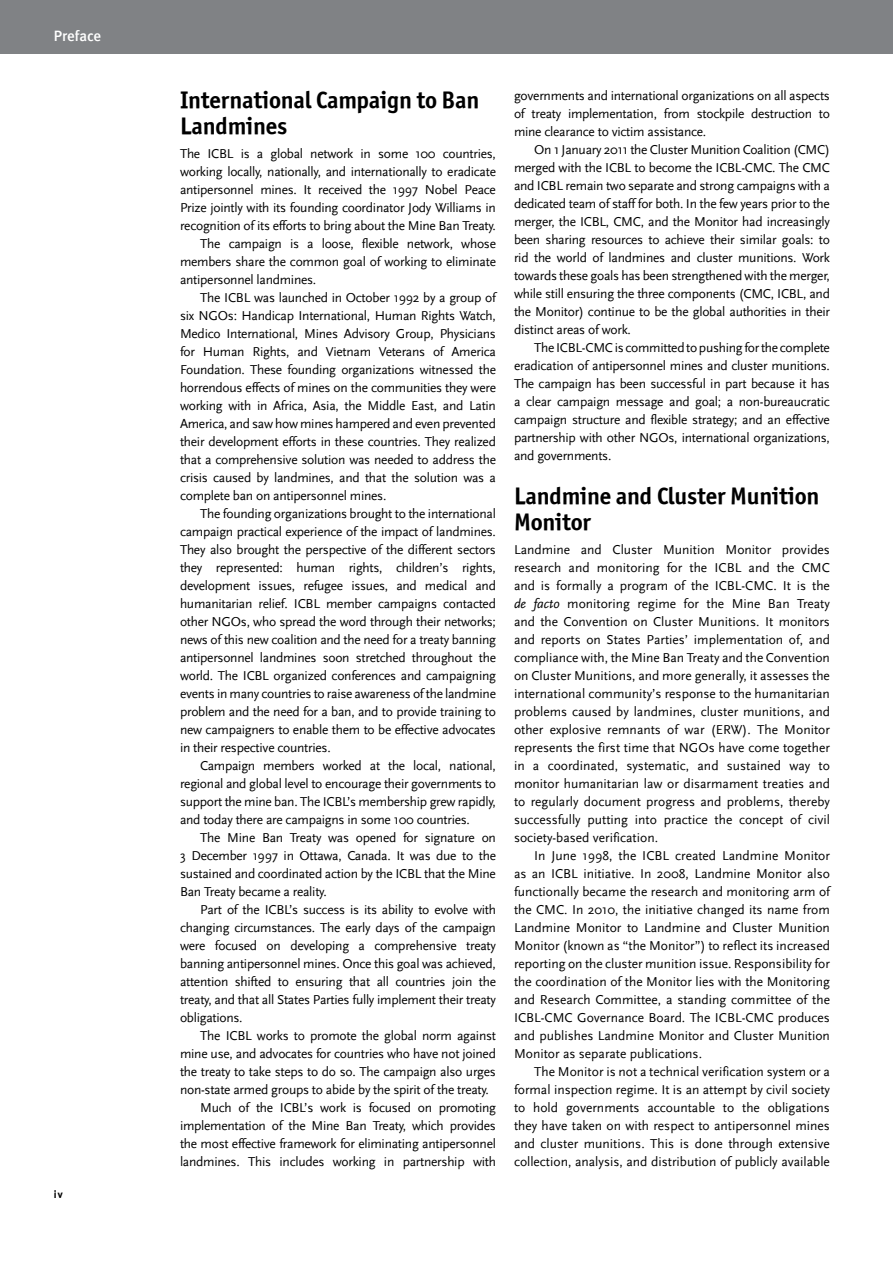
<style>
.page{position:relative;width:893px;height:1263px;background:#fff}
.page>*{position:absolute;margin:0;border:0;box-sizing:border-box;transform-origin:0 0}
.t1{font:24px/25.5px "Officina Sans ITCTT Bold";letter-spacing:-.01em;color:#000}
.t2{font:500 15px "Meta";letter-spacing:-.005em;color:#fff}
.t3{font:13.5px/18px "Scala Sans";letter-spacing:-.02em;color:#000;text-align:justify}
.t4{font:700 10.5px "Meta";color:#000}
.s1{font-style:italic}
</style>
<div class="page">
<div style="left:0;top:0;width:893px;height:54px;background:#808285"></div>
<p class="t2" style="left:54px;top:27px;width:49px">Preface</p>
<p class="t4" style="left:54px;top:1188px;width:10px">iv</p>
<h1 class="t1" style="left:180px;top:87px;width:301px">International Campaign to Ban<br>Landmines</h1>
<p class="t3" style="left:180px;top:145px;width:317px">The ICBL is a global network in some 100 countries,</p>
<p class="t3" style="left:180px;top:163px;width:317px">working locally, nationally, and internationally to eradicate</p>
<p class="t3" style="left:180px;top:181px;width:317px">antipersonnel mines. It received the 1997 Nobel Peace</p>
<p class="t3" style="left:180px;top:199px;width:317px">Prize jointly with its founding coordinator Jody Williams in</p>
<p class="t3" style="left:180px;top:217px;width:317px">recognition of its efforts to bring about the Mine Ban Treaty.</p>
<p class="t3" style="left:200px;top:235px;width:297px">The campaign is a loose, flexible network, whose</p>
<p class="t3" style="left:180px;top:253px;width:317px">members share the common goal of working to eliminate</p>
<p class="t3" style="left:180px;top:271px;width:138px">antipersonnel landmines.</p>
<p class="t3" style="left:200px;top:289px;width:297px">The ICBL was launched in October 1992 by a group of</p>
<p class="t3" style="left:180px;top:307px;width:317px">six NGOs: Handicap International, Human Rights Watch,</p>
<p class="t3" style="left:180px;top:325px;width:317px">Medico International, Mines Advisory Group, Physicians</p>
<p class="t3" style="left:180px;top:343px;width:317px">for Human Rights, and Vietnam Veterans of America</p>
<p class="t3" style="left:180px;top:361px;width:317px">Foundation. These founding organizations witnessed the</p>
<p class="t3" style="left:180px;top:379px;width:317px">horrendous effects of mines on the communities they were</p>
<p class="t3" style="left:180px;top:397px;width:317px">working with in Africa, Asia, the Middle East, and Latin</p>
<p class="t3" style="left:180px;top:415px;width:317px">America, and saw how mines hampered and even prevented</p>
<p class="t3" style="left:180px;top:433px;width:317px">their development efforts in these countries. They realized</p>
<p class="t3" style="left:180px;top:451px;width:317px">that a comprehensive solution was needed to address the</p>
<p class="t3" style="left:180px;top:469px;width:317px">crisis caused by landmines, and that the solution was a</p>
<p class="t3" style="left:180px;top:487px;width:208px">complete ban on antipersonnel mines.</p>
<p class="t3" style="left:200px;top:505px;width:297px">The founding organizations brought to the international</p>
<p class="t3" style="left:180px;top:523px;width:317px">campaign practical experience of the impact of landmines.</p>
<p class="t3" style="left:180px;top:541px;width:317px">They also brought the perspective of the different sectors</p>
<p class="t3" style="left:180px;top:559px;width:317px">they represented: human rights, children’s rights,</p>
<p class="t3" style="left:180px;top:577px;width:317px">development issues, refugee issues, and medical and</p>
<p class="t3" style="left:180px;top:595px;width:317px">humanitarian relief. ICBL member campaigns contacted</p>
<p class="t3" style="left:180px;top:613px;width:317px">other NGOs, who spread the word through their networks;</p>
<p class="t3" style="left:180px;top:631px;width:318px">news of this new coalition and the need for a treaty banning</p>
<p class="t3" style="left:180px;top:649px;width:317px">antipersonnel landmines soon stretched throughout the</p>
<p class="t3" style="left:180px;top:667px;width:317px">world. The ICBL organized conferences and campaigning</p>
<p class="t3" style="left:180px;top:685px;width:317px">events in many countries to raise awareness of the landmine</p>
<p class="t3" style="left:180px;top:703px;width:318px">problem and the need for a ban, and to provide training to</p>
<p class="t3" style="left:180px;top:721px;width:317px">new campaigners to enable them to be effective advocates</p>
<p class="t3" style="left:180px;top:739px;width:152px">in their respective countries.</p>
<p class="t3" style="left:200px;top:757px;width:297px">Campaign members worked at the local, national,</p>
<p class="t3" style="left:180px;top:775px;width:317px">regional and global level to encourage their governments to</p>
<p class="t3" style="left:180px;top:793px;width:317px">support the mine ban. The ICBL’s membership grew rapidly,</p>
<p class="t3" style="left:180px;top:811px;width:291px">and today there are campaigns in some 100 countries.</p>
<p class="t3" style="left:200px;top:829px;width:297px">The Mine Ban Treaty was opened for signature on</p>
<p class="t3" style="left:180px;top:847px;width:317px">3 December 1997 in Ottawa, Canada. It was due to the</p>
<p class="t3" style="left:180px;top:865px;width:317px">sustained and coordinated action by the ICBL that the Mine</p>
<p class="t3" style="left:180px;top:883px;width:148px">Ban Treaty became a reality.</p>
<p class="t3" style="left:200px;top:901px;width:297px">Part of the ICBL’s success is its ability to evolve with</p>
<p class="t3" style="left:180px;top:919px;width:317px">changing circumstances. The early days of the campaign</p>
<p class="t3" style="left:180px;top:937px;width:317px">were focused on developing a comprehensive treaty</p>
<p class="t3" style="left:180px;top:955px;width:317px">banning antipersonnel mines. Once this goal was achieved,</p>
<p class="t3" style="left:180px;top:973px;width:317px">attention shifted to ensuring that all countries join the</p>
<p class="t3" style="left:180px;top:991px;width:317px">treaty, and that all States Parties fully implement their treaty</p>
<p class="t3" style="left:180px;top:1009px;width:64px">obligations.</p>
<p class="t3" style="left:200px;top:1027px;width:297px">The ICBL works to promote the global norm against</p>
<p class="t3" style="left:180px;top:1045px;width:317px">mine use, and advocates for countries who have not joined</p>
<p class="t3" style="left:180px;top:1063px;width:317px">the treaty to take steps to do so. The campaign also urges</p>
<p class="t3" style="left:180px;top:1080px;width:310px">non-state armed groups to abide by the spirit of the treaty.</p>
<p class="t3" style="left:200px;top:1098px;width:297px">Much of the ICBL’s work is focused on promoting</p>
<p class="t3" style="left:180px;top:1116px;width:317px">implementation of the Mine Ban Treaty, which provides</p>
<p class="t3" style="left:180px;top:1134px;width:317px">the most effective framework for eliminating antipersonnel</p>
<p class="t3" style="left:180px;top:1152px;width:317px">landmines. This includes working in partnership with</p>
<p class="t3" style="left:514px;top:87px;width:317px">governments and international organizations on all aspects of treaty implementation, from stockpile destruction to mine clearance to victim assistance.</p>
<p class="t3" style="left:514px;top:141px;width:317px;text-indent:20px">On 1 January 2011 the Cluster Munition Coalition (CMC) merged with the ICBL to become the ICBL-CMC. The CMC and ICBL remain two separate and strong campaigns with a dedicated team of staff for both. In the few years prior to the merger, the ICBL, CMC, and the Monitor had increasingly been sharing resources to achieve their similar goals: to rid the world of landmines and cluster munitions. Work towards these goals has been strengthened with the merger, while still ensuring the three components (CMC, ICBL, and the Monitor) continue to be the global authorities in their distinct areas of work.</p>
<p class="t3" style="left:514px;top:338px;width:317px;text-indent:20px">The ICBL-CMC is committed to pushing for the complete eradication of antipersonnel mines and cluster munitions.<br>The campaign has been successful in part because it has a clear campaign message and goal; a non-bureaucratic campaign structure and flexible strategy; and an effective partnership with other NGOs, international organizations, and governments.</p>
<h1 class="t1" style="left:514px;top:483px;width:307px">Landmine and Cluster Munition<br>Monitor</h1>
<p class="t3" style="left:514px;top:541px;width:317px">Landmine and Cluster Munition Monitor provides research and monitoring for the ICBL and the CMC and is formally a program of the ICBL-CMC. It is the <span class="s1">de facto</span> monitoring regime for the Mine Ban Treaty and the Convention on Cluster Munitions. It monitors and reports on States Parties’ implementation of, and compliance with, the Mine Ban Treaty and the Convention on Cluster Munitions, and more generally, it assesses the international community’s response to the humanitarian problems caused by landmines, cluster munitions, and other explosive remnants of war (ERW). The Monitor represents the first time that NGOs have come together in a coordinated, systematic, and sustained way to monitor humanitarian law or disarmament treaties and to regularly document progress and problems, thereby successfully putting into practice the concept of civil society-based verification.</p>
<p class="t3" style="left:514px;top:847px;width:317px;text-indent:20px">In June 1998, the ICBL created Landmine Monitor as an ICBL initiative. In 2008, Landmine Monitor also functionally became the research and monitoring arm of the CMC. In 2010, the initiative changed its name from Landmine Monitor to Landmine and Cluster Munition Monitor (known as “the Monitor”) to reflect its increased reporting on the cluster munition issue. Responsibility for the coordination of the Monitor lies with the Monitoring and Research Committee, a standing committee of the ICBL-CMC Governance Board. The ICBL-CMC produces and publishes Landmine Monitor and Cluster Munition Monitor as separate publications.</p>
<p class="t3" style="left:514px;top:1063px;width:317px;text-indent:20px">The Monitor is not a technical verification system or a formal inspection regime. It is an attempt by civil society to hold governments accountable to the obligations they have taken on with respect to antipersonnel mines and cluster munitions. This is done through extensive collection, analysis, and distribution of publicly available</p>
</div>
